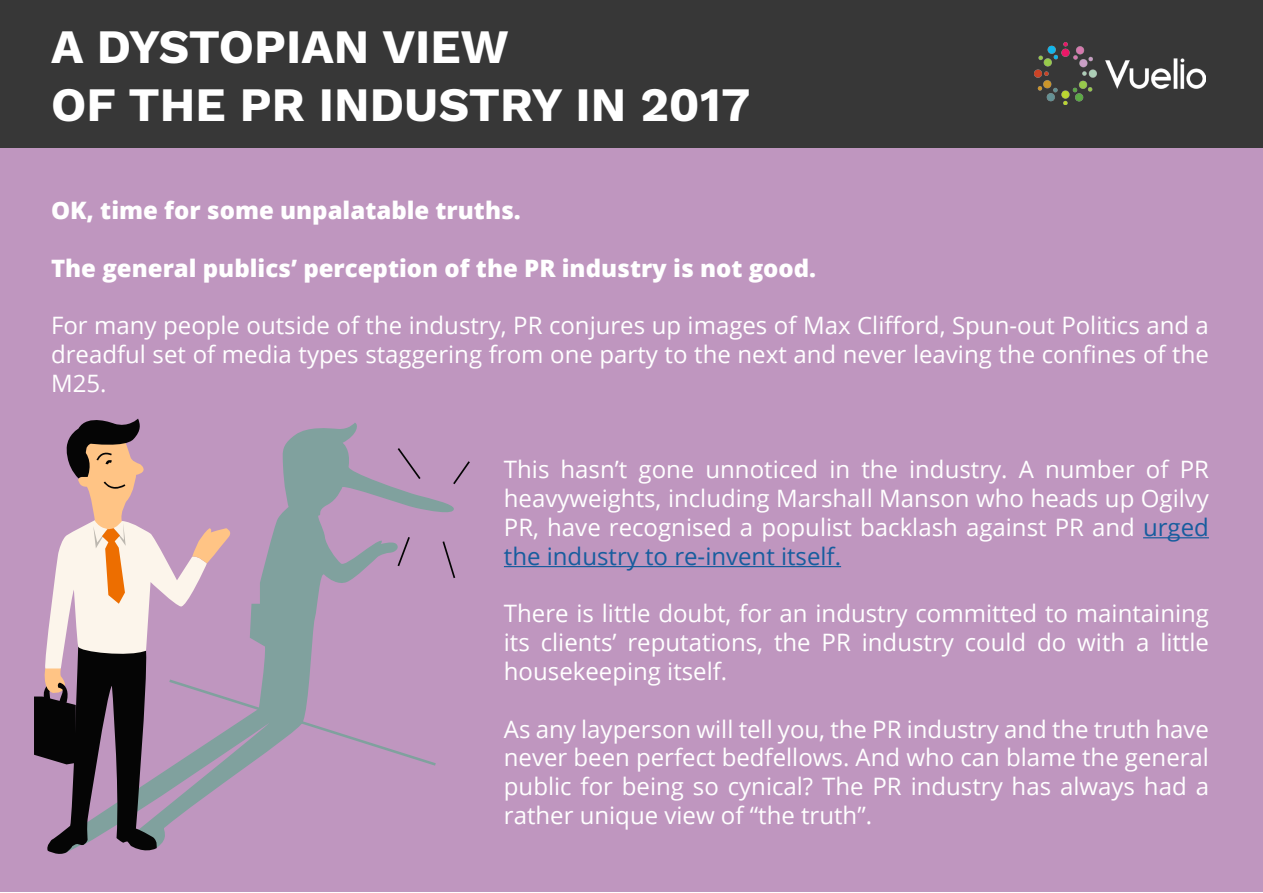
<style>
.page{position:relative;width:1263px;height:893px;background:#fff}
.page>*{position:absolute;margin:0;border:0;box-sizing:border-box;transform-origin:0 0}
.t1{font:700 48px/57.6px "Work Sans";color:#fff}
.t2{font:24px/28.8px "Open Sans";color:#fff;text-align:justify}
.t3{font:800 24px "Open Sans";color:#fff}
.s1{color:#175d9e}
</style>
<div class="page">
<div style="left:0;top:148px;width:1263px;height:744px;background:#bf96bf"></div>
<div style="left:0;top:0;width:1263px;height:148px;background:#373737"></div>
<img style="left:1035px;top:43px;width:170px;height:62px">
<hr style="left:1143px;top:537px;width:66px;height:1px;background:#175d9e">
<hr style="left:504px;top:566px;width:337px;height:1px;background:#175d9e">
<svg style="left:442px;top:541px;width:13px;height:37px"></svg>
<svg style="left:453px;top:461px;width:17px;height:23px"></svg>
<svg style="left:34px;top:418px;width:402px;height:436px"></svg>
<h1 class="t1" style="left:51px;top:21px;width:701px">A DYSTOPIAN VIEW<br>OF THE PR INDUSTRY IN 2017</h1>
<p class="t3" style="left:51px;top:192px;width:471px">OK, time for some unpalatable truths.</p>
<p class="t3" style="left:51px;top:250px;width:767px">The general publics’ perception of the PR industry is not good.</p>
<p class="t2" style="left:51px;top:311px;width:1159px">For many people outside of the industry, PR conjures up images of Max Clifford, Spun-out Politics and a dreadful set of media types staggering from one party to the next and never leaving the confines of the M25.</p>
<p class="t2" style="left:504px;top:455px;width:707px">This hasn’t gone unnoticed in the industry. A number of PR heavyweights, including Marshall Manson who heads up Ogilvy PR, have recognised a populist backlash against PR and <span class="s1">urged the industry to re-invent itself.</span></p>
<p class="t2" style="left:504px;top:599px;width:707px">There is little doubt, for an industry committed to maintaining its clients’ reputations, the PR industry could do with a little housekeeping itself.</p>
<p class="t2" style="left:504px;top:714px;width:707px">As any layperson will tell you, the PR industry and the truth have never been perfect bedfellows. And who can blame the general public for being so cynical? The PR industry has always had a rather unique view of “the truth”.</p>
</div>
